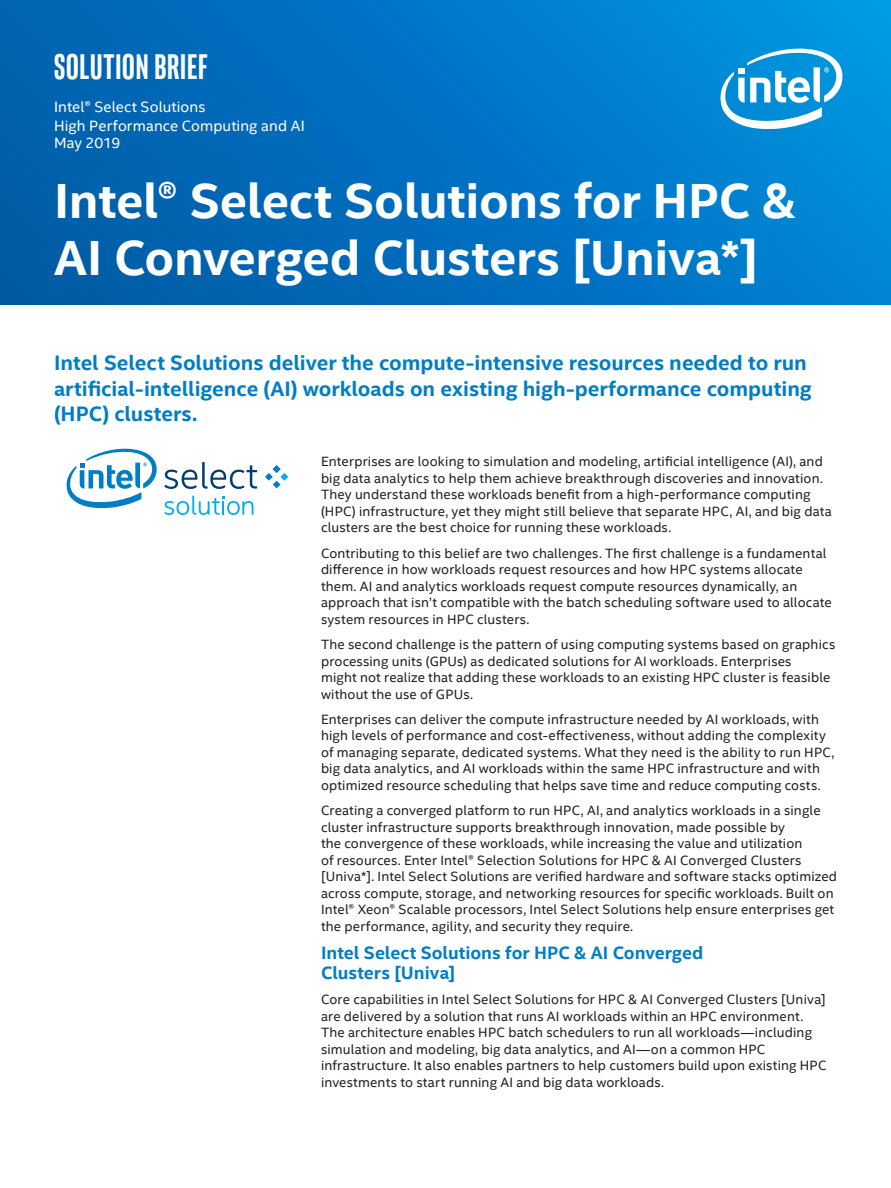
<style>
.page{position:relative;width:891px;height:1188px;background:#fff}
.page>*{position:absolute;margin:0;border:0;box-sizing:border-box;transform-origin:0 0}
.Main_Title{font:700 49.5px/57px "Intel Clear";letter-spacing:-.01em;color:#fff}
.t1{font:700 36px "Intel Clear Pro";letter-spacing:.025em;color:#fff}
.ProdName_-_Product_N{font:700 21px/25.2px "Intel Clear";color:#007ec5}
.CopyHeaderLvl1_gz{font:700 18px/19.5px "Intel Clear";color:#007ec5}
.Mini_Header{font:15px/16.5px "Intel Clear";letter-spacing:.005em;color:#fff}
.MainCopy___Caption{font:13.5px/16.5px "Intel Clear";letter-spacing:.01em;color:#231f20}
</style>
<div class="page">
<div style="left:0;top:0;width:891px;height:305px;background:linear-gradient(to right,#005ba9,#008cdb)"></div>
<svg style="left:265px;top:465px;width:23px;height:23px"></svg>
<svg style="left:67px;top:449px;width:190px;height:66px"></svg>
<svg style="left:718px;top:42px;width:127px;height:90px"></svg>
<h2 class="t1" style="left:54px;top:44px;width:155px">SOLUTION BRIEF</h2>
<p class="Mini_Header" style="left:54px;top:98px;width:153px">Intel® Select Solutions</p>
<p class="Mini_Header" style="left:54px;top:117px;width:252px">High Performance Computing and AI<br>May 2019</p>
<p class="Main_Title" style="left:54px;top:171px;width:743px">Intel® Select Solutions for HPC &amp;<br>AI Converged Clusters [Univa*]</p>
<p class="ProdName_-_Product_N" style="left:54px;top:350px;width:759px">Intel Select Solutions deliver the compute-intensive resources needed to run artificial-intelligence (AI) workloads on existing high-performance computing (HPC) clusters.</p>
<p class="MainCopy___Caption" style="left:321px;top:453px;width:512px">Enterprises are looking to simulation and modeling, artificial intelligence (AI), and big data analytics to help them achieve breakthrough discoveries and innovation.<br>They understand these workloads benefit from a high-performance computing (HPC) infrastructure, yet they might still believe that separate HPC, AI, and big data clusters are the best choice for running these workloads.</p>
<p class="MainCopy___Caption" style="left:321px;top:544px;width:512px">Contributing to this belief are two challenges. The first challenge is a fundamental difference in how workloads request resources and how HPC systems allocate them. AI and analytics workloads request compute resources dynamically, an approach that isn’t compatible with the batch scheduling software used to allocate system resources in HPC clusters.</p>
<p class="MainCopy___Caption" style="left:321px;top:636px;width:516px">The second challenge is the pattern of using computing systems based on graphics processing units (GPUs) as dedicated solutions for AI workloads. Enterprises<br>might not realize that adding these workloads to an existing HPC cluster is feasible without the use of GPUs.</p>
<p class="MainCopy___Caption" style="left:321px;top:711px;width:515px">Enterprises can deliver the compute infrastructure needed by AI workloads, with high levels of performance and cost-effectiveness, without adding the complexity of managing separate, dedicated systems. What they need is the ability to run HPC, big data analytics, and AI workloads within the same HPC infrastructure and with optimized resource scheduling that helps save time and reduce computing costs.</p>
<p class="MainCopy___Caption" style="left:321px;top:802px;width:517px">Creating a converged platform to run HPC, AI, and analytics workloads in a single cluster infrastructure supports breakthrough innovation, made possible by<br>the convergence of these workloads, while increasing the value and utilization<br>of resources. Enter Intel® Selection Solutions for HPC &amp; AI Converged Clusters [Univa*]. Intel Select Solutions are verified hardware and software stacks optimized across compute, storage, and networking resources for specific workloads. Built on Intel® Xeon® Scalable processors, Intel Select Solutions help ensure enterprises get the performance, agility, and security they require.</p>
<p class="CopyHeaderLvl1_gz" style="left:321px;top:943px;width:384px">Intel Select Solutions for HPC &amp; AI Converged<br>Clusters [Univa]</p>
<p class="MainCopy___Caption" style="left:321px;top:991px;width:507px">Core capabilities in Intel Select Solutions for HPC &amp; AI Converged Clusters [Univa] are delivered by a solution that runs AI workloads within an HPC environment.<br>The architecture enables HPC batch schedulers to run all workloads—including simulation and modeling, big data analytics, and AI—on a common HPC infrastructure. It also enables partners to help customers build upon existing HPC investments to start running AI and big data workloads.</p>
</div>
